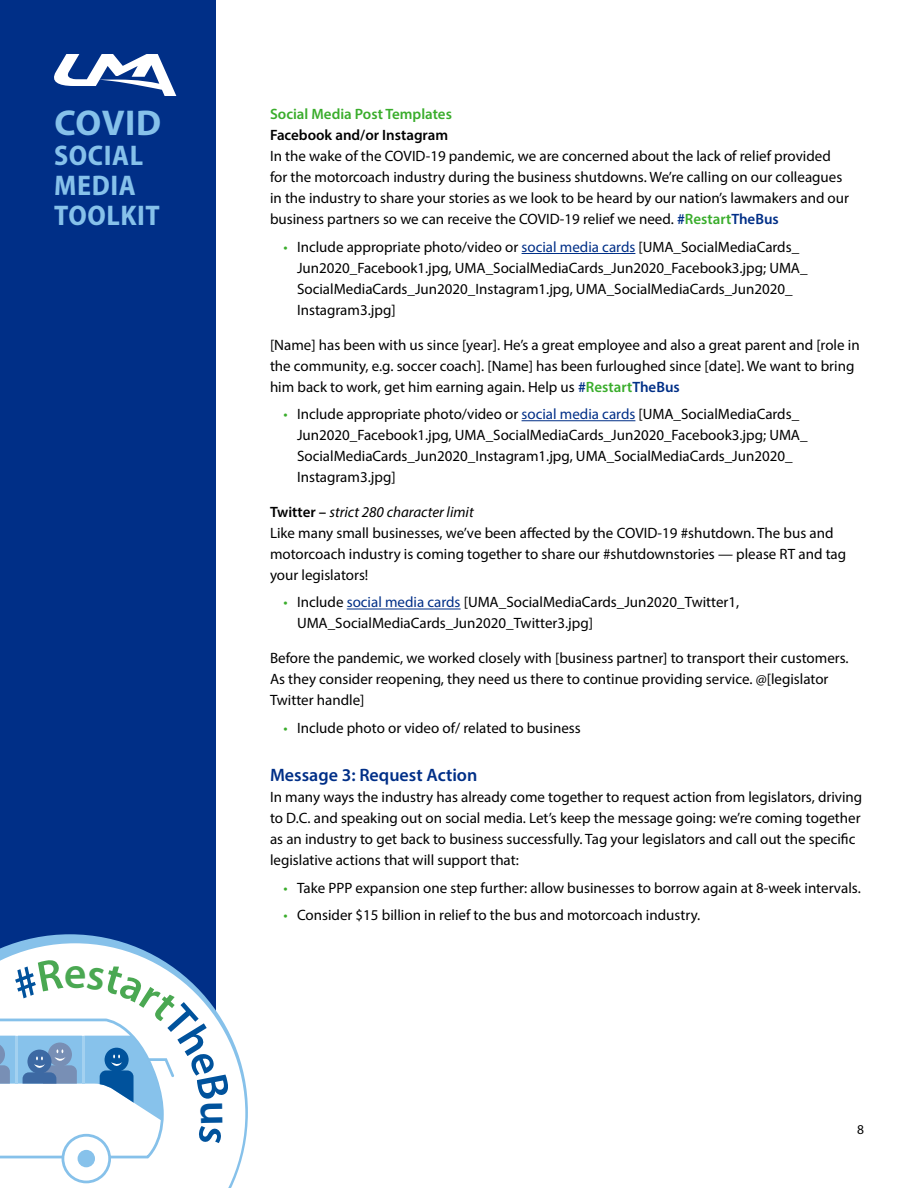
<style>
.page{position:relative;width:918px;height:1188px;background:#fff}
.page>*{position:absolute;margin:0;border:0;box-sizing:border-box;transform-origin:0 0}
.t1{font:700 36px "Myriad Pro";letter-spacing:.015em;color:#86c1ea}
.t2{font:700 semi-condensed 28.5px/30px "Myriad Pro";letter-spacing:.02em;color:#86c1ea}
.t3{font:600 18px "Myriad Pro";color:#002f87}
.t4{font:15px/21px "Myriad Pro";color:#000}
.t5{font:600 15px "Myriad Pro";color:#3aad2c}
.t6{font:600 15px "Myriad Pro";color:#000}
.t7{font:13.5px "Myriad Pro";color:#000}
.s1{font-weight:600;color:#002f87}
.s2{font-weight:600;color:#3aad2c}
.s3{color:#3aad2c}
.s4{color:#002f87}
.s5{font-weight:600}
.s6{font-style:italic}
</style>
<div class="page">
<div style="left:0;top:0;width:216px;height:1188px;background:#002f87"></div>
<svg style="left:15px;top:934px;width:233px;height:210px"></svg>
<svg style="left:0;top:943px;width:245px;height:245px;fill:#fff"></svg>
<svg style="left:54px;top:54px;width:122px;height:42px"></svg>
<hr style="left:522px;top:253px;width:113px;height:1px;background:#002f87">
<hr style="left:522px;top:420px;width:113px;height:1px;background:#002f87">
<hr style="left:347px;top:609px;width:114px;height:1px;background:#002f87">
<svg style="left:0;top:958px;width:230px;height:225px;background:#dce8f4"></svg>
<h1 class="t1" style="left:54px;top:99px;width:108px">COVID</h1>
<h2 class="t2" style="left:54px;top:141px;width:107px">SOCIAL<br>MEDIA<br>TOOLKIT</h2>
<p class="t5" style="left:270px;top:105px;width:183px">Social Media Post Templates</p>
<p class="t6" style="left:270px;top:126px;width:180px">Facebook and/or Instagram</p>
<p class="t4" style="left:270px;top:145px;width:581px">In the wake of the COVID-19 pandemic, we are concerned about the lack of relief provided for the motorcoach industry during the business shutdowns. We’re calling on our colleagues in the industry to share your stories as we look to be heard by our nation’s lawmakers and our business partners so we can receive the COVID-19 relief we need. <span class="s1">#</span><span class="s2">Restart</span><span class="s1">TheBus</span></p>
<p class="t4" style="left:297px;top:236px;width:512px;text-indent:-14px"><span class="s3">•</span> Include appropriate photo/video or <span class="s4">social media cards</span> [UMA_SocialMediaCards_ Jun2020_Facebook1.jpg, UMA_SocialMediaCards_Jun2020_Facebook3.jpg; UMA_ SocialMediaCards_Jun2020_Instagram1.jpg, UMA_SocialMediaCards_Jun2020_ Instagram3.jpg]</p>
<p class="t4" style="left:270px;top:334px;width:591px">[Name] has been with us since [year]. He’s a great employee and also a great parent and [role in the community, e.g. soccer coach]. [Name] has been furloughed since [date]. We want to bring him back to work, get him earning again. Help us <span class="s1">#</span><span class="s2">Restart</span><span class="s1">TheBus</span></p>
<p class="t4" style="left:297px;top:403px;width:512px;text-indent:-14px"><span class="s3">•</span> Include appropriate photo/video or <span class="s4">social media cards</span> [UMA_SocialMediaCards_ Jun2020_Facebook1.jpg, UMA_SocialMediaCards_Jun2020_Facebook3.jpg; UMA_ SocialMediaCards_Jun2020_Instagram1.jpg, UMA_SocialMediaCards_Jun2020_ Instagram3.jpg]</p>
<p class="t4" style="left:270px;top:501px;width:578px"><span class="s5">Twitter –</span> <span class="s6">strict 280 character limit<br></span>Like many small businesses, we’ve been affected by the COVID-19 #shutdown. The bus and motorcoach industry is coming together to share our #shutdownstories — please RT and tag your legislators!</p>
<p class="t4" style="left:297px;top:592px;width:444px;text-indent:-14px"><span class="s3">•</span> Include <span class="s4">social media cards</span> [UMA_SocialMediaCards_Jun2020_Twitter1,<br>UMA_SocialMediaCards_Jun2020_Twitter3.jpg]</p>
<p class="t4" style="left:270px;top:647px;width:580px">Before the pandemic, we worked closely with [business partner] to transport their customers.<br>As they consider reopening, they need us there to continue providing service. @[legislator<br>Twitter handle]</p>
<p class="t4" style="left:284px;top:717px;width:299px"><span class="s3">•</span> Include photo or video of/ related to business</p>
<p class="t3" style="left:270px;top:763px;width:209px">Message 3: Request Action</p>
<p class="t4" style="left:270px;top:786px;width:594px">In many ways the industry has already come together to request action from legislators, driving to D.C. and speaking out on social media. Let’s keep the message going: we’re coming together as an industry to get back to business successfully. Tag your legislators and call out the specific legislative actions that will support that:</p>
<p class="t4" style="left:284px;top:877px;width:579px"><span class="s3">•</span> Take PPP expansion one step further: allow businesses to borrow again at 8-week intervals.</p>
<p class="t4" style="left:284px;top:904px;width:418px"><span class="s3">•</span> Consider $15 billion in relief to the bus and motorcoach industry.</p>
<p class="t7" style="left:857px;top:1122px;width:8px">8</p>
</div>
